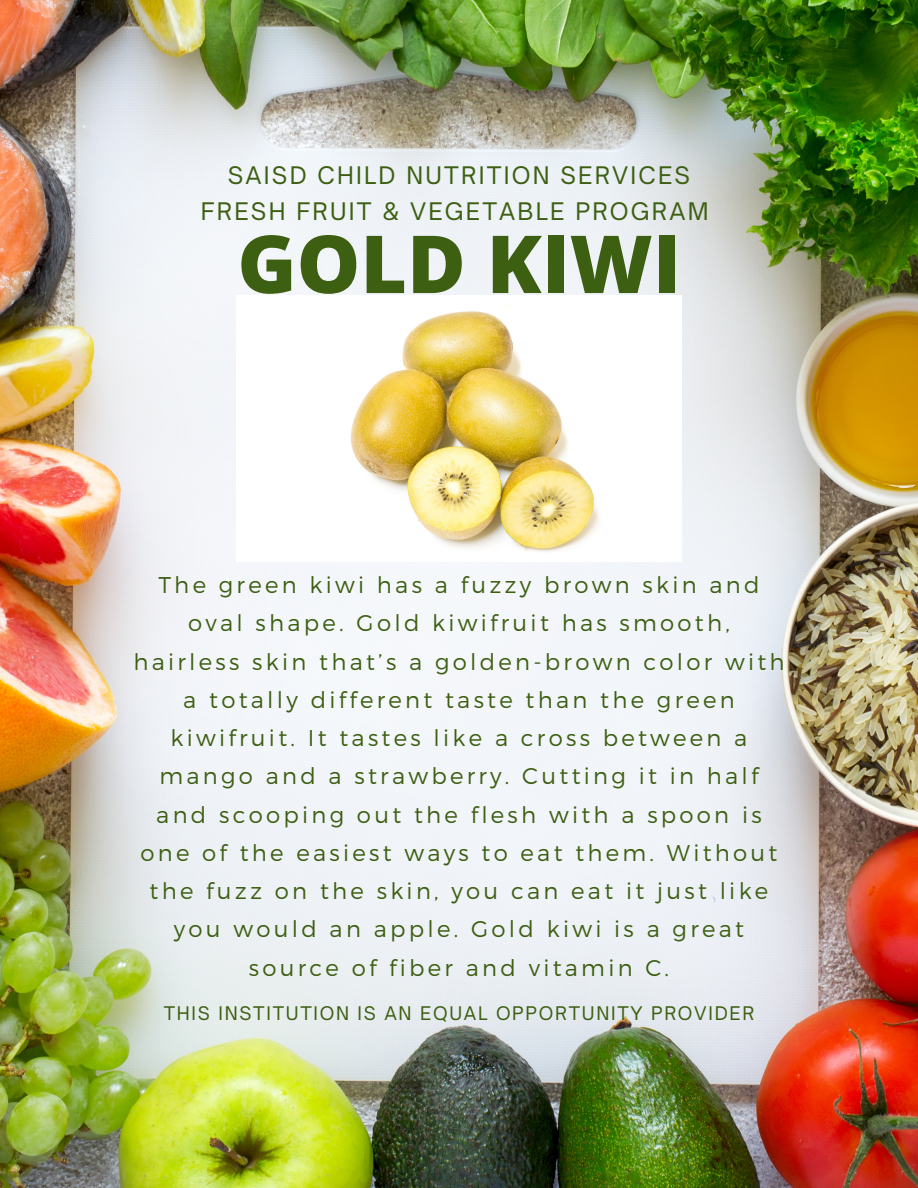
<style>
.page{position:relative;width:918px;height:1188px;background:#fff}
.page>*{position:absolute;margin:0;border:0;box-sizing:border-box;transform-origin:0 0}
.t1{font:800 80.1px "Open Sans";color:#3d5f12}
.t2{font:23.25px/36px "Open Sauce One";letter-spacing:.095em;color:#3d5f12;text-align:center}
.t3{font:300 22.8px/38.2px "Montserrat";letter-spacing:.145em;color:#3d5f12;text-align:center}
.t4{font:18px "Open Sauce One";letter-spacing:.095em;color:#3d5f12}
</style>
<div class="page">
<img style="left:0;top:0;width:918px;height:1188px">
<img style="left:237px;top:295px;width:444px;height:267px">
<p class="t2" style="left:201px;top:157px;width:509px">SAISD CHILD NUTRITION SERVICES<br>FRESH FRUIT &amp; VEGETABLE PROGRAM</p>
<h1 class="t1" style="left:237px;top:208px;width:445px">GOLD KIWI</h1>
<p class="t3" style="left:133px;top:565px;width:653px">The green kiwi has a fuzzy brown skin and oval shape. Gold kiwifruit has smooth, hairless skin that’s a golden-brown color with a totally different taste than the green kiwifruit. It tastes like a cross between a mango and a strawberry. Cutting it in half and scooping out the flesh with a spoon is one of the easiest ways to eat them. Without the fuzz on the skin, you can eat it just like you would an apple. Gold kiwi is a great source of fiber and vitamin C.</p>
<p class="t4" style="left:164px;top:1002px;width:592px">THIS INSTITUTION IS AN EQUAL OPPORTUNITY PROVIDER</p>
</div>
